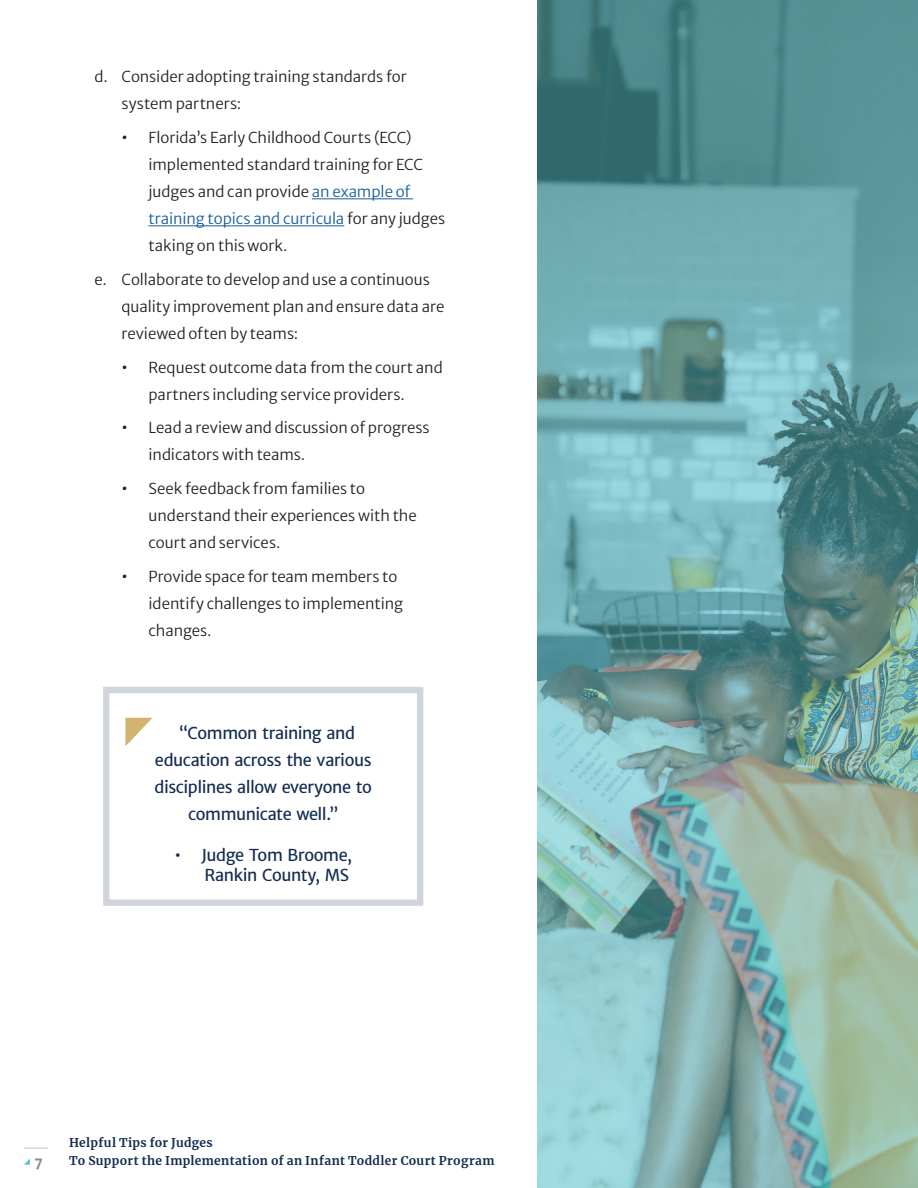
<style>
.page{position:relative;width:918px;height:1188px;background:#fff}
.page>*{position:absolute;margin:0;border:0;box-sizing:border-box;transform-origin:0 0}
.t1{font:16.5px/27px "Merriweather Sans";letter-spacing:-.025em;color:#132c51;text-align:center}
.t2{font:300 15px/27px "Merriweather Sans";color:#231f20}
.t3{font:500 15px "Merriweather Sans";color:#231f20}
.t4{font:700 13.5px "Merriweather Sans";color:#8a8a8e}
.t5{font:700 12px/18px "Merriweather";letter-spacing:.025em;color:#132c51}
.s1{color:#175d9e}
.s2{color:#fff}
</style>
<div class="page">
<svg style="left:538px;top:0;width:380px;height:1188px;background:#74a6a6"></svg>
<hr style="left:312px;top:198px;width:101px;height:1px;background:#175d9e">
<hr style="left:148px;top:225px;width:196px;height:1px;background:#175d9e">
<svg style="left:125px;top:718px;width:27px;height:28px"></svg>
<svg style="left:24px;top:1159px;width:6px;height:6px"></svg>
<svg style="left:24px;top:1148px;width:24px;height:1px"></svg>
<p class="t2" style="left:122px;top:62px;width:287px;text-indent:-27px">d. Consider adopting training standards for system partners:</p>
<p class="t3" style="left:122px;top:124px;width:8px">Е</p>
<p class="t2" style="left:148px;top:122px;width:298px">Florida’s Early Childhood Courts (ECC) implemented standard training for ECC judges and can provide <span class="s1">an example of training topics and curricula</span> for any judges taking on this work.</p>
<p class="t2" style="left:122px;top:264px;width:324px;text-indent:-27px">e. Collaborate to develop and use a continuous quality improvement plan and ensure data are reviewed often by teams:</p>
<p class="t3" style="left:122px;top:354px;width:8px">Е</p>
<p class="t2" style="left:148px;top:352px;width:296px">Request outcome data from the court and partners including service providers.</p>
<p class="t3" style="left:122px;top:415px;width:8px">Е</p>
<p class="t2" style="left:148px;top:413px;width:283px">Lead a review and discussion of progress indicators with teams.</p>
<p class="t3" style="left:122px;top:475px;width:8px">Е</p>
<p class="t2" style="left:148px;top:473px;width:270px">Seek feedback from families to understand their experiences with the court and services.</p>
<p class="t3" style="left:122px;top:563px;width:8px">Е</p>
<p class="t2" style="left:148px;top:561px;width:256px">Provide space for team members to identify challenges to implementing changes.</p>
<p class="t1" style="left:155px;top:719px;width:219px"><span class="s2">“</span>“Common training and education across the various disciplines allow everyone to communicate well.”</p>
<p class="t1" style="left:174px;top:845px;width:179px;line-height:19.8px;text-align:right">• Judge Tom Broome,<br>Rankin County, MS</p>
<p class="t4" style="left:34px;top:1154px;width:10px">7</p>
<p class="t5" style="left:69px;top:1134px;width:427px">Helpful Tips for Judges<br>To Support the Implementation of an Infant Toddler Court Program</p>
</div>
